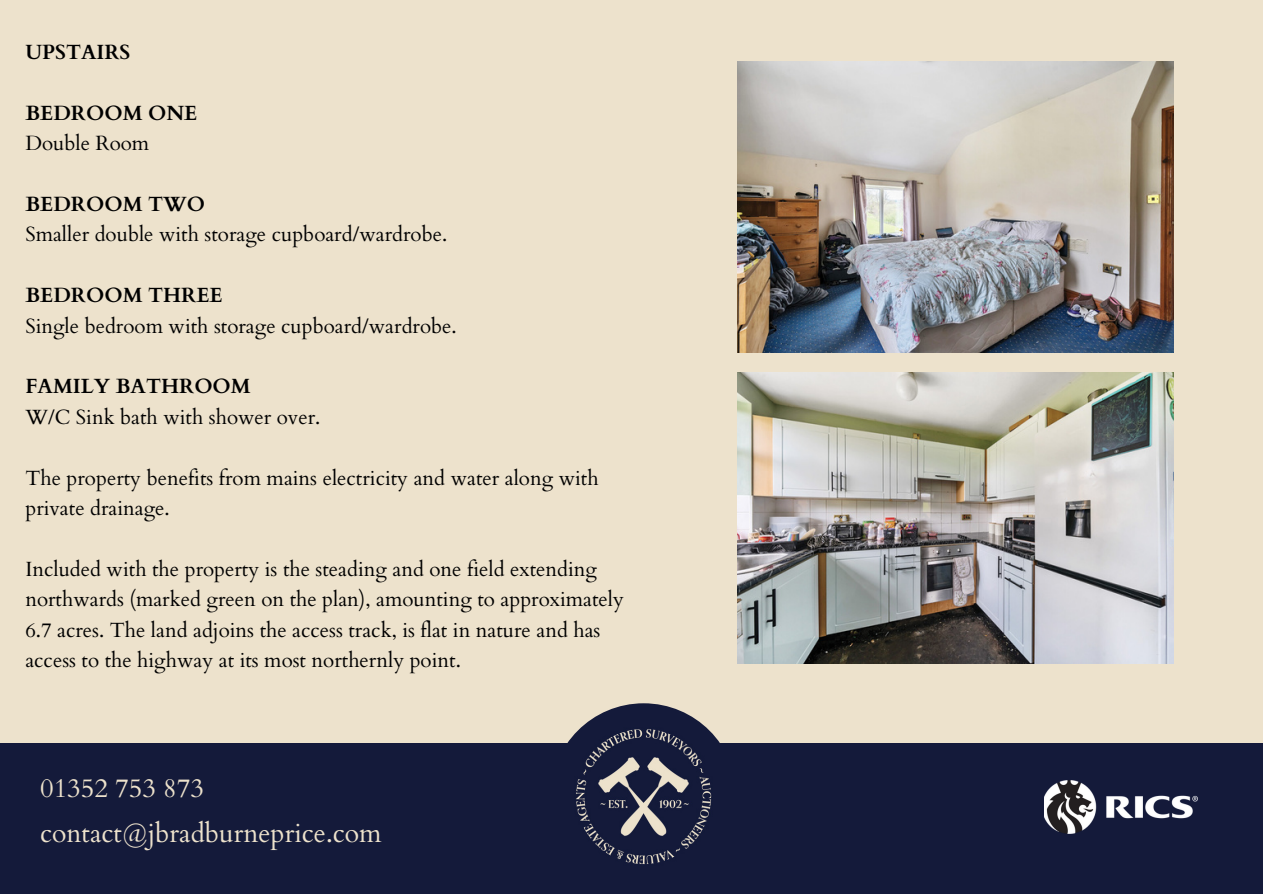
<style>
.page{position:relative;width:1263px;height:894px;background:#fff}
.page>*{position:absolute;margin:0;border:0;box-sizing:border-box;transform-origin:0 0}
.t1{font:700 31.05px "Cardo";color:#ede2cc}
.t2{font:26.55px/45px "Cardo";color:#ede2cc}
.t3{font:700 25.05px/41.7px "Cardo";color:#ede2cc}
.t4{font:20.55px/30.3px "Cardo";color:#000}
.t5{font:700 20.55px "Cardo";color:#000}
</style>
<div class="page">
<div style="left:0;top:0;width:1263px;height:893px;background:#ede2cc"></div>
<div style="left:0;top:742px;width:1263px;height:151px;background:#141a3a"></div>
<img style="left:550px;top:703px;width:187px;height:186px;border-radius:50%">
<img style="left:1045px;top:780px;width:153px;height:54px">
<img style="left:737px;top:62px;width:437px;height:290px">
<img style="left:737px;top:373px;width:437px;height:290px">
<p class="t5" style="left:25px;top:39px;width:107px">UPSTAIRS</p>
<p class="t5" style="left:25px;top:99px;width:173px">BEDROOM ONE</p>
<p class="t4" style="left:25px;top:128px;width:125px">Double Room</p>
<p class="t5" style="left:25px;top:190px;width:181px">BEDROOM TWO</p>
<p class="t4" style="left:25px;top:220px;width:423px">Smaller double with storage cupboard/wardrobe.</p>
<p class="t5" style="left:25px;top:282px;width:199px">BEDROOM THREE</p>
<p class="t4" style="left:25px;top:311px;width:433px">Single bedroom with storage cupboard/wardrobe.</p>
<p class="t5" style="left:25px;top:373px;width:227px">FAMILY BATHROOM</p>
<p class="t4" style="left:25px;top:402px;width:296px">W/C Sink bath with shower over.</p>
<p class="t4" style="left:25px;top:463px;width:575px">The property benefits from mains electricity and water along with private drainage.</p>
<p class="t4" style="left:25px;top:554px;width:600px">Included with the property is the steading and one field extending northwards (marked green on the plan), amounting to approximately 6.7 acres. The land adjoins the access track, is flat in nature and has access to the highway at its most northernly point.</p>
<h3 class="t2" style="left:40px;top:766px;width:343px">01352 753 873 contact@jbradburneprice.com</h3>
<p class="t3" style="left:22px;top:778px;width:352px">01352 753 873 contact@jbradburneprice.com</p>
<p class="t1" style="left:29px;top:782px;width:193px">01352 753 873</p>
</div>
